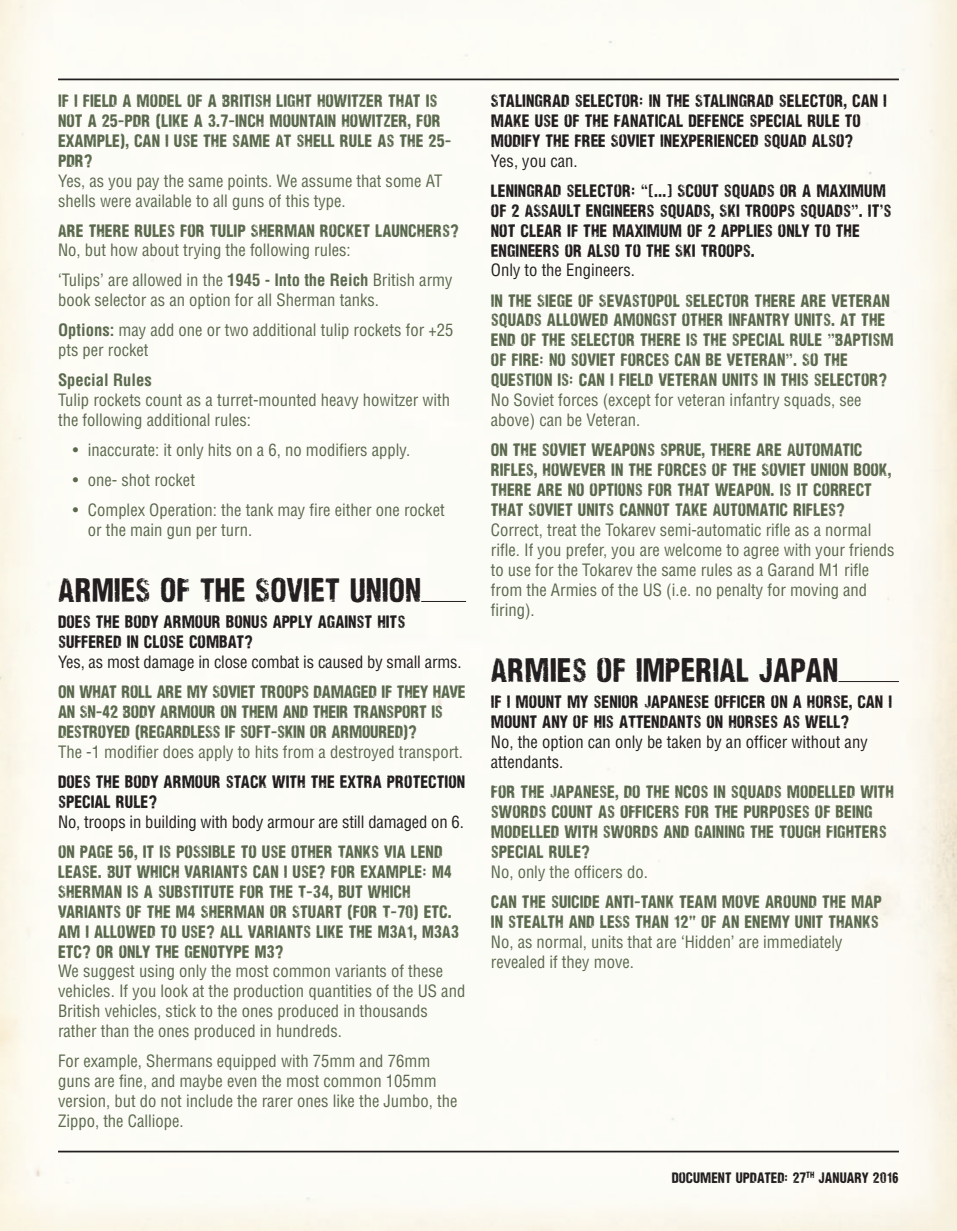
<style>
.page{position:relative;width:957px;height:1231px;background:#fff}
.page>*{position:absolute;margin:0;border:0;box-sizing:border-box;transform-origin:0 0}
.t1{font:31.5px "Nidex";color:#231f20}
.t2{font:condensed 16.62px/19.9px "Helvetica";color:#5b694e}
.t3{font:16.62px/19.9px "Nidex";color:#5b694e}
.t4{font:16.62px/19.9px "Nidex";color:#231f20}
.t5{font:condensed 16.62px/19.9px "Helvetica";letter-spacing:-.01em;color:#231f20}
.t6{font:700 condensed 16.62px "Helvetica";color:#5b694e}
.t7{font:14px "Nidex";color:#231f20}
.s1{font-weight:700}
</style>
<div class="page">
<img style="left:0;top:0;width:956px;height:1230px">
<hr style="left:58px;top:78px;width:840px;height:2px;background:#231f20">
<hr style="left:58px;top:1150px;width:840px;height:2px;background:#231f20">
<hr style="left:838px;top:681px;width:60px;height:1px;background:#231f20">
<hr style="left:421px;top:601px;width:45px;height:1px;background:#231f20">
<p class="t3" style="left:58px;top:92px;width:395px">IF I FIELD A MODEL OF A BRITISH LIGHT HOWITZER THAT IS NOT A 25-PDR (LIKE A 3.7-INCH MOUNTAIN HOWITZER, FOR EXAMPLE), CAN I USE THE SAME AT SHELL RULE AS THE 25- PDR?</p>
<p class="t2" style="left:58px;top:171px;width:386px">Yes, as you pay the same points. We assume that some AT shells were available to all guns of this type.</p>
<p class="t3" style="left:58px;top:221px;width:402px">ARE THERE RULES FOR TULIP SHERMAN ROCKET LAUNCHERS?</p>
<p class="t2" style="left:58px;top:236px;width:396px;line-height:29.9px">No, but how about trying the following rules:<br>‘Tulips’ are allowed in the <span class="s1">1945 - Into the Reich</span> British army</p>
<p class="t2" style="left:58px;top:285px;width:397px;line-height:29.9px">book selector as an option for all Sherman tanks.<br><span class="s1">Options:</span> may add one or two additional tulip rockets for +25</p>
<p class="t2" style="left:58px;top:340px;width:92px">pts per rocket</p>
<p class="t6" style="left:58px;top:370px;width:95px">Special Rules</p>
<p class="t2" style="left:58px;top:390px;width:393px">Tulip rockets count as a turret-mounted heavy howitzer with the following additional rules:</p>
<p class="t2" style="left:73px;top:440px;width:339px">• inaccurate: it only hits on a 6, no modifiers apply.</p>
<p class="t2" style="left:73px;top:470px;width:123px">• one- shot rocket</p>
<p class="t2" style="left:88px;top:500px;width:358px;text-indent:-15px">• Complex Operation: the tank may fire either one rocket or the main gun per turn.</p>
<h1 class="t1" style="left:58px;top:577px;width:364px">ARMIES OF THE SOVIET UNION</h1>
<p class="t4" style="left:58px;top:613px;width:349px">DOES THE BODY ARMOUR BONUS APPLY AGAINST HITS<br>SUFFERED IN CLOSE COMBAT?</p>
<p class="t5" style="left:58px;top:652px;width:405px">Yes, as most damage in close combat is caused by small arms.</p>
<p class="t3" style="left:58px;top:682px;width:409px">ON WHAT ROLL ARE MY SOVIET TROOPS DAMAGED IF THEY HAVE<br>AN SN-42 BODY ARMOUR ON THEM AND THEIR TRANSPORT IS<br>DESTROYED (REGARDLESS IF SOFT-SKIN OR ARMOURED)?</p>
<p class="t2" style="left:58px;top:742px;width:406px">The -1 modifier does apply to hits from a destroyed transport.</p>
<p class="t4" style="left:58px;top:772px;width:408px">DOES THE BODY ARMOUR STACK WITH THE EXTRA PROTECTION<br>SPECIAL RULE?</p>
<p class="t5" style="left:58px;top:811px;width:407px">No, troops in building with body armour are still damaged on 6.</p>
<p class="t3" style="left:58px;top:842px;width:403px">ON PAGE 56, IT IS POSSIBLE TO USE OTHER TANKS VIA LEND LEASE. BUT WHICH VARIANTS CAN I USE? FOR EXAMPLE: M4<br>SHERMAN IS A SUBSTITUTE FOR THE T-34, BUT WHICH VARIANTS OF THE M4 SHERMAN OR STUART (FOR T-70) ETC.<br>AM I ALLOWED TO USE? ALL VARIANTS LIKE THE M3A1, M3A3<br>ETC? OR ONLY THE GENOTYPE M3?</p>
<p class="t2" style="left:58px;top:961px;width:409px">We suggest using only the most common variants of these vehicles. If you look at the production quantities of the US and British vehicles, stick to the ones produced in thousands rather than the ones produced in hundreds.</p>
<p class="t2" style="left:58px;top:1051px;width:401px">For example, Shermans equipped with 75mm and 76mm guns are fine, and maybe even the most common 105mm version, but do not include the rarer ones like the Jumbo, the Zippo, the Calliope.</p>
<p class="t4" style="left:491px;top:92px;width:397px">STALINGRAD SELECTOR: IN THE STALINGRAD SELECTOR, CAN I<br>MAKE USE OF THE FANATICAL DEFENCE SPECIAL RULE TO<br>MODIFY THE FREE SOVIET INEXPERIENCED SQUAD ALSO?</p>
<p class="t5" style="left:491px;top:151px;width:88px">Yes, you can.</p>
<p class="t4" style="left:491px;top:181px;width:402px">LENINGRAD SELECTOR: “[…] SCOUT SQUADS OR A MAXIMUM OF 2 ASSAULT ENGINEERS SQUADS, SKI TROOPS SQUADS”. IT'S NOT CLEAR IF THE MAXIMUM OF 2 APPLIES ONLY TO THE ENGINEERS OR ALSO TO THE SKI TROOPS.</p>
<p class="t5" style="left:491px;top:261px;width:145px">Only to the Engineers.</p>
<p class="t3" style="left:491px;top:291px;width:404px">IN THE SIEGE OF SEVASTOPOL SELECTOR THERE ARE VETERAN SQUADS ALLOWED AMONGST OTHER INFANTRY UNITS. AT THE END OF THE SELECTOR THERE IS THE SPECIAL RULE ”BAPTISM OF FIRE: NO SOVIET FORCES CAN BE VETERAN”. SO THE QUESTION IS: CAN I FIELD VETERAN UNITS IN THIS SELECTOR?</p>
<p class="t2" style="left:491px;top:390px;width:372px">No Soviet forces (except for veteran infantry squads, see above) can be Veteran.</p>
<p class="t3" style="left:491px;top:441px;width:402px">ON THE SOVIET WEAPONS SPRUE, THERE ARE AUTOMATIC RIFLES, HOWEVER IN THE FORCES OF THE SOVIET UNION BOOK, THERE ARE NO OPTIONS FOR THAT WEAPON. IS IT CORRECT THAT SOVIET UNITS CANNOT TAKE AUTOMATIC RIFLES?</p>
<p class="t2" style="left:491px;top:520px;width:405px">Correct, treat the Tokarev semi-automatic rifle as a normal rifle. If you prefer, you are welcome to agree with your friends to use for the Tokarev the same rules as a Garand M1 rifle from the Armies of the US (i.e. no penalty for moving and firing).</p>
<h1 class="t1" style="left:491px;top:657px;width:349px">ARMIES OF IMPERIAL JAPAN</h1>
<p class="t4" style="left:491px;top:693px;width:402px">IF I MOUNT MY SENIOR JAPANESE OFFICER ON A HORSE, CAN I<br>MOUNT ANY OF HIS ATTENDANTS ON HORSES AS WELL?</p>
<p class="t5" style="left:491px;top:732px;width:378px">No, the option can only be taken by an officer without any attendants.</p>
<p class="t3" style="left:491px;top:782px;width:404px">FOR THE JAPANESE, DO THE NCOS IN SQUADS MODELLED WITH SWORDS COUNT AS OFFICERS FOR THE PURPOSES OF BEING MODELLED WITH SWORDS AND GAINING THE TOUGH FIGHTERS SPECIAL RULE?</p>
<p class="t2" style="left:491px;top:862px;width:158px">No, only the officers do.</p>
<p class="t3" style="left:491px;top:892px;width:392px">CAN THE SUICIDE ANTI-TANK TEAM MOVE AROUND THE MAP<br>IN STEALTH AND LESS THAN 12" OF AN ENEMY UNIT THANKS</p>
<p class="t2" style="left:491px;top:931px;width:353px">No, as normal, units that are ‘Hidden’ are immediately revealed if they move.</p>
<p class="t7" style="left:671px;top:1171px;width:229px">DOCUMENT UPDATED: 27<sup>TH</sup> JANUARY 2016</p>
</div>
